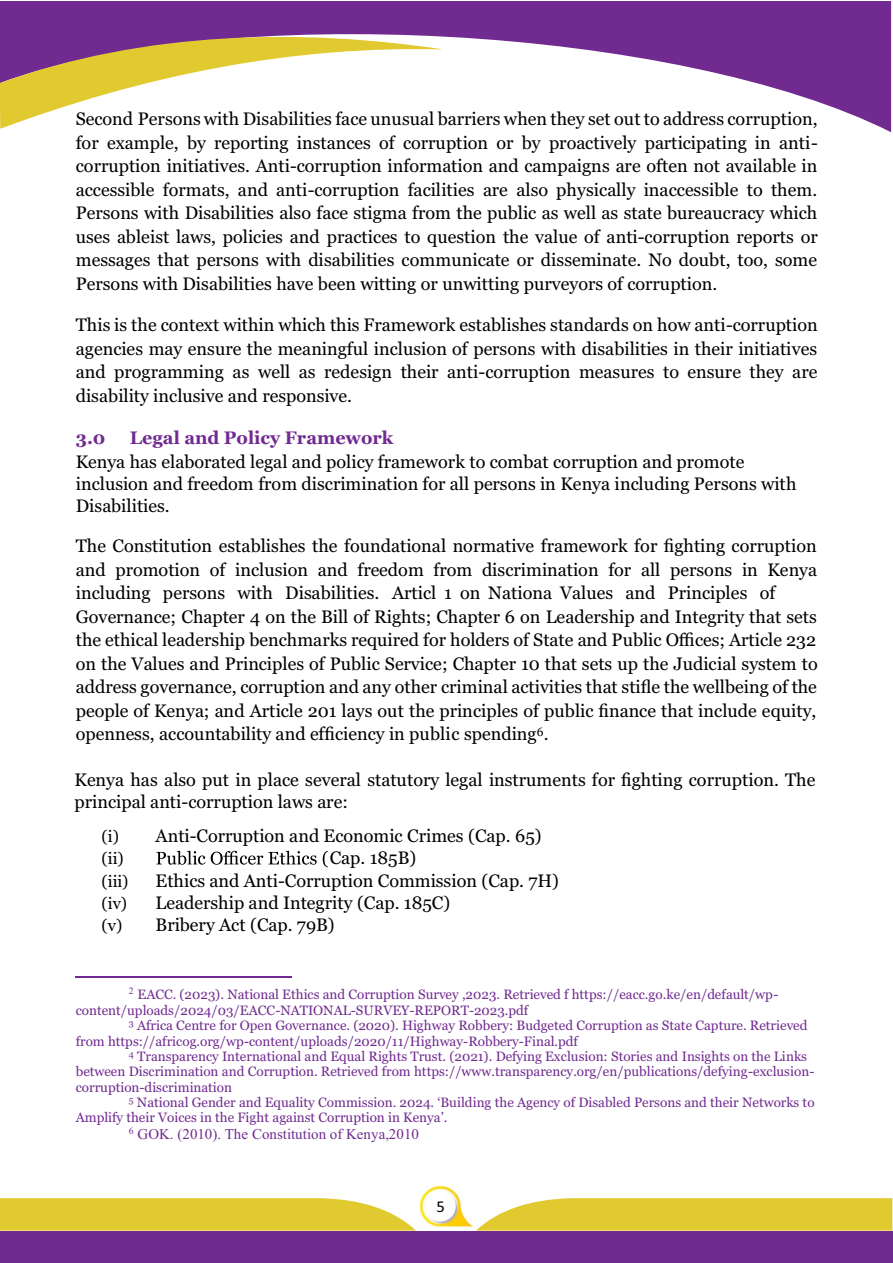
<style>
.page{position:relative;width:893px;height:1263px;background:#fff}
.page>*{position:absolute;margin:0;border:0;box-sizing:border-box;transform-origin:0 0}
.t1{font:18px/23.5px "Georgia";color:#000}
.t2{font:700 18px "Georgia";color:#712b90}
.t3{font:16.5px "Georgia";color:#000}
.t4{font:16.5px "Calibri";color:#000}
.t5{font:15px "Times New Roman";color:#712b90}
.t6{font:13.5px/15.3px "Georgia";color:#712b90}
.s1{font-size:16.5px}
</style>
<div class="page">
<svg style="left:0;top:1px;width:891px;height:131px;fill:#712b90"></svg>
<svg style="left:0;top:28px;width:444px;height:101px"></svg>
<hr style="left:76px;top:976px;width:216px;height:2px;background:#712b90">
<svg style="left:156px;top:851px;width:172px;height:16px"></svg>
<img style="left:420px;top:1185px;width:53px;height:42px">
<div style="left:431px;top:1196px;width:19px;height:19px;background:#fff;border:1px solid #fff;border-radius:50%"></div>
<div style="left:0;top:1230px;width:892px;height:32px;background:#712b90"></div>
<svg style="left:0;top:1198px;width:416px;height:32px;background:#e3cd3f"></svg>
<svg style="left:477px;top:1198px;width:415px;height:32px;background:#e3cd3f"></svg>
<p class="t1" style="left:76px;top:108px;width:743px;text-align:justify">Second Persons with Disabilities face unusual barriers when they set out to address corruption, for example, by reporting instances of corruption or by proactively participating in anti&shy;corruption initiatives. Anti-corruption information and campaigns are often not available in accessible formats, and anti-corruption facilities are also physically inaccessible to them.<br>Persons with Disabilities also face stigma from the public as well as state bureaucracy which uses ableist laws, policies and practices to question the value of anti-corruption reports or messages that persons with disabilities communicate or disseminate. No doubt, too, some Persons with Disabilities have been witting or unwitting purveyors of corruption.</p>
<p class="t1" style="left:76px;top:315px;width:743px;text-align:justify">This is the context within which this Framework establishes standards on how anti-corruption agencies may ensure the meaningful inclusion of persons with disabilities in their initiatives and programming as well as redesign their anti-corruption measures to ensure they are disability inclusive and responsive.</p>
<p class="t2" style="left:76px;top:431px;width:31px">3.0</p>
<p class="t2" style="left:130px;top:431px;width:265px">Legal and Policy Framework</p>
<p class="t1" style="left:76px;top:452px;width:722px;line-height:22px">Kenya has elaborated legal and policy framework to combat corruption and promote inclusion and freedom from discrimination for all persons in Kenya including Persons with<br>Disabilities.</p>
<p class="t1" style="left:76px;top:535px;width:744px">The Constitution establishes the foundational normative framework for fighting corruption and promotion of inclusion and freedom from discrimination for all persons in Kenya including persons with Disabilities. Articl 1 on Nationa Values and Principles of Governance; Chapter 4 on the Bill of Rights; Chapter 6 on Leadership and Integrity that sets the ethical leadership benchmarks required for holders of State and Public Offices; Article 232 on the Values and Principles of Public Service; Chapter 10 that sets up the Judicial system to address governance, corruption and any other criminal activities that stifle the wellbeing of the people of Kenya; and Article 201 lays out the principles of public finance that include equity, openness, accountability and efficiency in public spending<sup>6</sup>.</p>
<p class="t1" style="left:75px;top:770px;width:742px;line-height:21.9px">Kenya has also put in place several statutory legal instruments for fighting corruption. The principal anti-corruption laws are:</p>
<p class="t1" style="left:102px;top:826px;width:442px"><span class="s1">(i)</span> Anti-Corruption and Economic Crimes (Cap. 65)</p>
<p class="t3" style="left:102px;top:852px;width:23px">(ii)</p>
<p class="t1" style="left:330px;top:848px;width:88px">Cap. 185B)</p>
<p class="t3" style="left:102px;top:874px;width:28px">(iii)</p>
<p class="t1" style="left:102px;top:871px;width:459px;line-height:22px;text-indent:54px">Ethics and Anti-Corruption Commission (Cap. 7H) <span class="s1">(iv)</span> Leadership and Integrity (Cap. 185C)<br><span class="s1">(v)</span> Bribery Act (Cap. 79B)</p>
<p class="t6" style="left:76px;top:988px;width:704px;text-indent:53px"><sup>2</sup> EACC. (2023). National Ethics and Corruption Survey ,2023. Retrieved f https://eacc.go.ke/en/default/wp&shy;content/uploads/2024/03/EACC-NATIONAL-SURVEY-REPORT-2023.pdf</p>
<p class="t6" style="left:76px;top:1019px;width:733px;text-indent:53px"><sup>3</sup> Africa Centre for Open Governance. (2020). Highway Robbery: Budgeted Corruption as State Capture. Retrieved from https://africog.org/wp-content/uploads/2020/11/Highway-Robbery-Final.pdf</p>
<p class="t6" style="left:76px;top:1049px;width:740px;text-indent:53px"><sup>4</sup> Transparency International and Equal Rights Trust. (2021). Defying Exclusion: Stories and Insights on the Links between Discrimination and Corruption. Retrieved from https://www.transparency.org/en/publications/defying-exclusion&shy;corruption-discrimination</p>
<p class="t6" style="left:76px;top:1095px;width:740px;text-indent:53px"><sup>5</sup> National Gender and Equality Commission. 2024. ‘Building the Agency of Disabled Persons and their Networks to<br>Amplify their Voices in the Fight against Corruption in Kenya’.</p>
<p class="t5" style="left:129px;top:1129px;width:291px"><sup>6</sup> GOK. (2010). The Constitution of Kenya,2010</p>
<p class="t4" style="left:436px;top:1199px;width:10px">5</p>
</div>
